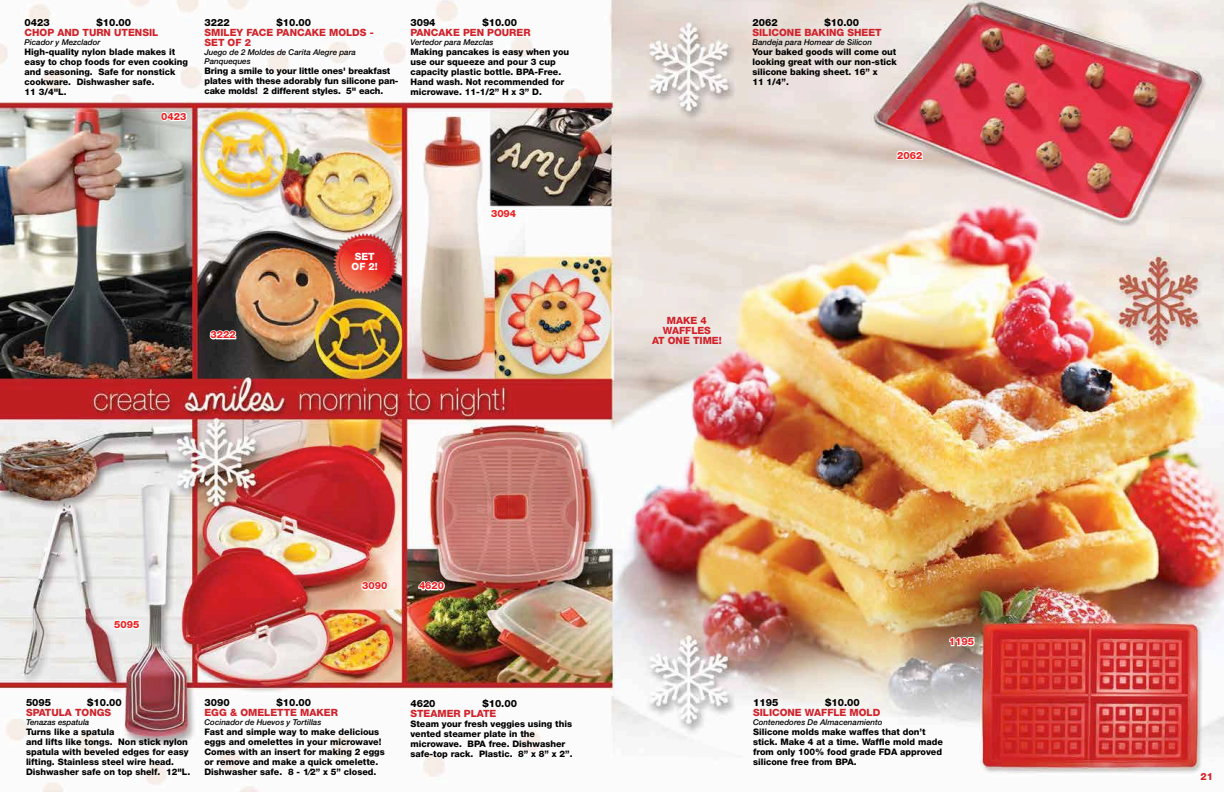
<style>
.page{position:relative;width:1224px;height:792px;background:#fff}
.page>*{position:absolute;margin:0;border:0;box-sizing:border-box;transform-origin:0 0}
.t1{font:800 10px/10px "Helvetica Neue";color:#d1222a}
.t2{font:800 10px "Helvetica Neue";color:#000}
.t3{font:800 10px "Helvetica Neue";color:#ea2224}
.t4{font:800 10px/10px "Helvetica Neue";color:#fffefe;text-align:center}
.t5{font:800 9px/10px "Helvetica Neue";color:#000}
.t6{font:italic 500 8px/9px "Helvetica Neue";color:#000}
</style>
<div class="page">
<img style="left:0;top:0;width:1224px;height:792px">
<img style="left:317px;top:218px;width:97px;height:91px">
<svg style="left:160px;top:109px;width:28px;height:13px"></svg>
<svg style="left:209px;top:329px;width:28px;height:11px"></svg>
<svg style="left:489px;top:206px;width:29px;height:13px"></svg>
<svg style="left:112px;top:618px;width:29px;height:12px"></svg>
<svg style="left:361px;top:579px;width:28px;height:13px"></svg>
<svg style="left:417px;top:578px;width:29px;height:15px"></svg>
<svg style="left:948px;top:635px;width:28px;height:12px"></svg>
<svg style="left:895px;top:150px;width:29px;height:12px"></svg>
<p class="t2" style="left:25px;top:16px;width:27px">0423</p>
<p class="t2" style="left:97px;top:16px;width:36px">$10.00</p>
<p class="t1" style="left:25px;top:27px;width:135px">CHOP AND TURN UTENSIL</p>
<p class="t6" style="left:25px;top:37px;width:78px">Picador y Mezclador</p>
<p class="t5" style="left:25px;top:46px;width:165px">High-quality nylon blade makes it easy to chop foods for even cooking and seasoning. Safe for nonstick cookware. Dishwasher safe.<br>11 3/4"L.</p>
<p class="t3" style="left:161px;top:110px;width:27px">0423</p>
<p class="t2" style="left:204px;top:16px;width:27px">3222</p>
<p class="t2" style="left:276px;top:16px;width:36px">$10.00</p>
<p class="t1" style="left:204px;top:27px;width:171px">SMILEY FACE PANCAKE MOLDS -<br>SET OF 2</p>
<p class="t6" style="left:204px;top:47px;width:153px">Juego de 2 Moldes de Carita Alegre para<br>Panqueques</p>
<p class="t5" style="left:204px;top:65px;width:196px">Bring a smile to your little ones' breakfast plates with these adorably fun silicone pan&shy;cake molds! 2 different styles. 5" each.</p>
<p class="t2" style="left:410px;top:16px;width:27px">3094</p>
<p class="t2" style="left:482px;top:16px;width:36px">$10.00</p>
<p class="t1" style="left:410px;top:27px;width:122px">PANCAKE PEN POURER</p>
<p class="t6" style="left:410px;top:37px;width:85px">Vertedor para Mezclas</p>
<p class="t5" style="left:410px;top:46px;width:160px">Making pancakes is easy when you use our squeeze and pour 3 cup capacity plastic bottle. BPA-Free.<br>Hand wash. Not recommended for microwave. 11-1/2” H x 3” D.</p>
<p class="t3" style="left:210px;top:329px;width:27px">3222</p>
<p class="t4" style="left:352px;top:252px;width:28px">SET<br>OF 2!</p>
<p class="t3" style="left:491px;top:207px;width:27px">3094</p>
<p class="t2" style="left:752px;top:16px;width:27px">2062</p>
<p class="t2" style="left:824px;top:16px;width:36px">$10.00</p>
<p class="t1" style="left:752px;top:27px;width:131px">SILICONE BAKING SHEET</p>
<p class="t6" style="left:752px;top:37px;width:121px">Bandeja para Homear de Silicon</p>
<p class="t5" style="left:752px;top:46px;width:146px">Your baked goods will come out looking great with our non-stick silicone baking sheet. 16” x<br>11 1/4”.</p>
<p class="t3" style="left:897px;top:149px;width:27px">2062</p>
<p class="t1" style="left:652px;top:315px;width:71px;text-align:center">MAKE 4<br>WAFFLES<br>AT ONE TIME!</p>
<p class="t3" style="left:114px;top:619px;width:27px">5095</p>
<p class="t3" style="left:362px;top:580px;width:27px">3090</p>
<p class="t3" style="left:419px;top:580px;width:27px">4620</p>
<p class="t2" style="left:26px;top:697px;width:27px">5095</p>
<p class="t2" style="left:87px;top:697px;width:36px">$10.00</p>
<p class="t1" style="left:26px;top:707px;width:87px">SPATULA TONGS</p>
<p class="t6" style="left:26px;top:718px;width:65px">Tenazas espatula</p>
<p class="t5" style="left:26px;top:727px;width:166px">Turns like a spatula<br>and lifts like tongs. Non stick nylon spatula with beveled edges for easy lifting. Stainless steel wire head.<br>Dishwasher safe on top shelf. 12"L.</p>
<p class="t2" style="left:204px;top:697px;width:27px">3090</p>
<p class="t2" style="left:276px;top:697px;width:36px">$10.00</p>
<p class="t1" style="left:204px;top:707px;width:135px">EGG &amp; OMELETTE MAKER</p>
<p class="t6" style="left:204px;top:718px;width:118px">Cocinador de Huevos y Tortillas</p>
<p class="t5" style="left:204px;top:727px;width:182px">Fast and simple way to make delicious eggs and omelettes in your microwave!<br>Comes with an insert for making 2 eggs or remove and make a quick omelette.<br>Dishwasher safe. 8 - 1⁄2” x 5” closed.</p>
<p class="t2" style="left:410px;top:697px;width:27px">4620</p>
<p class="t2" style="left:482px;top:697px;width:36px">$10.00</p>
<p class="t1" style="left:410px;top:708px;width:87px">STEAMER PLATE</p>
<p class="t5" style="left:410px;top:718px;width:164px">Steam your fresh veggies using this vented steamer plate in the microwave. BPA free. Dishwasher safe-top rack. Plastic. 8” x 8” x 2”.</p>
<p class="t3" style="left:949px;top:636px;width:27px">1195</p>
<p class="t2" style="left:753px;top:697px;width:27px">1195</p>
<p class="t2" style="left:825px;top:697px;width:36px">$10.00</p>
<p class="t1" style="left:753px;top:707px;width:129px">SILICONE WAFFLE MOLD</p>
<p class="t6" style="left:753px;top:718px;width:131px">Contenedores De Almacenamiento</p>
<p class="t5" style="left:753px;top:727px;width:191px">Silicone molds make waffes that don’t stick. Make 4 at a time. Waffle mold made from only 100% food grade FDA approved silicone free from BPA.</p>
<p class="t1" style="left:1200px;top:772px;width:14px">21</p>
</div>
